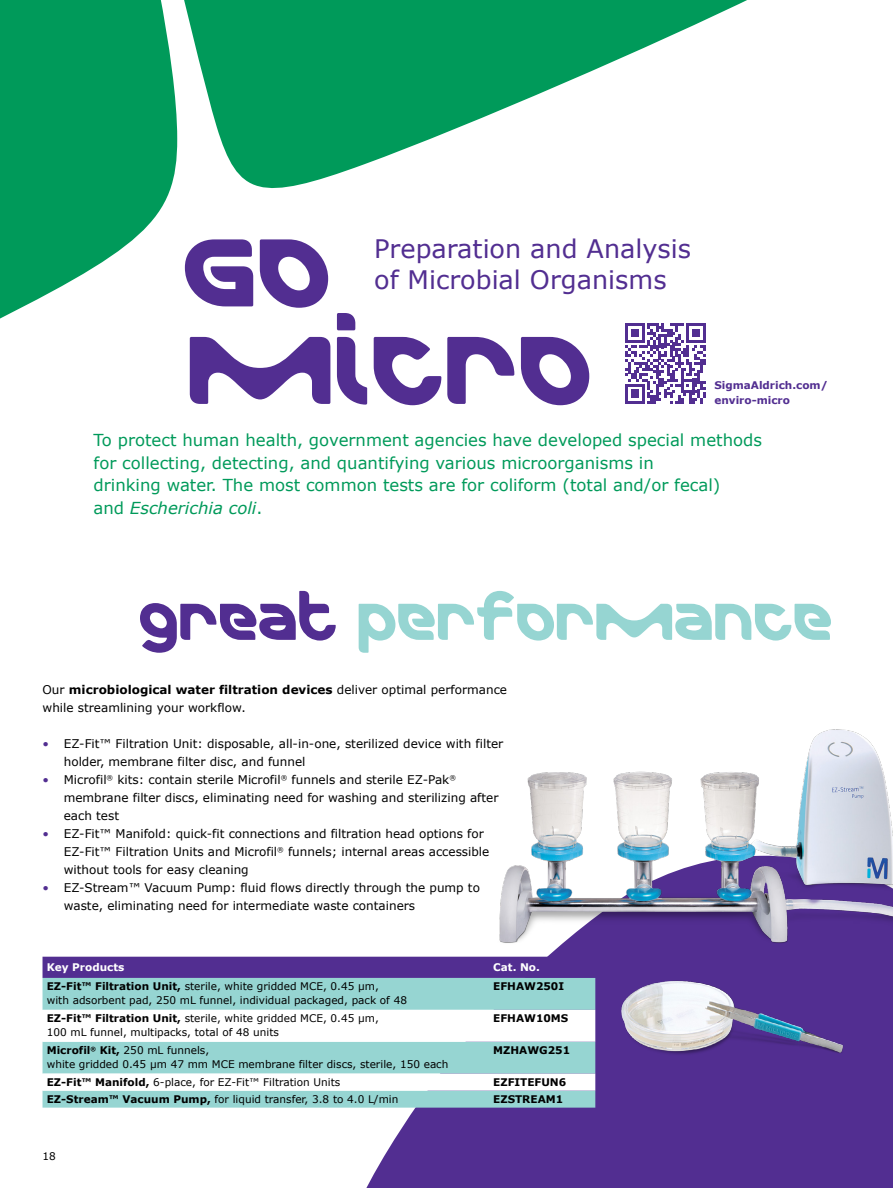
<style>
.page{position:relative;width:893px;height:1188px;background:#fff}
.page>*{position:absolute;margin:0;border:0;box-sizing:border-box;transform-origin:0 0}
.t1{font:97.5px "Merck";color:#522e91}
.t2{font:52.5px "Merck";color:#96d5d2}
.t3{font:25.5px "Verdana";color:#522e91}
.t4{font:16.5px/22.5px "Verdana";color:#009a5a}
.t5{font:12px/18px "Verdana";color:#000}
.t6{font:10.5px/13.5px "Verdana";color:#000}
.t7{font:700 10.5px "Verdana";color:#000}
.t8{font:700 10.5px/15px "Verdana";color:#522e91}
.t9{font:700 10.5px "Verdana";color:#fff}
.s1{font-style:italic}
.s2{color:#522e91}
.s3{font-weight:700}
</style>
<div class="page">
<svg style="left:0;top:0;width:747px;height:398px"></svg>
<svg style="left:323px;top:951px;width:570px;height:237px;background:#67489e"></svg>
<div style="left:43px;top:957px;width:552px;height:21px;background:#522e91"></div>
<div style="left:43px;top:978px;width:552px;height:130px;background:#96d5d2"></div>
<svg style="left:43px;top:1010px;width:552px;height:81px"></svg>
<img style="left:499px;top:729px;width:394px;height:222px">
<img style="left:595px;top:958px;width:298px;height:139px">
<svg style="left:625px;top:324px;width:80px;height:80px"></svg>
<h3 class="t3" style="left:374px;top:231px;width:318px">Preparation and Analysis</h3>
<h1 class="t1" style="left:185px;top:194px;width:149px">GO</h1>
<h3 class="t3" style="left:374px;top:262px;width:294px">of Microbial Organisms</h3>
<h1 class="t1" style="left:188px;top:291px;width:406px">MICRO</h1>
<p class="t4" style="left:94px;top:429px;width:670px">To protect human health, government agencies have developed special methods for collecting, detecting, and quantifying various microorganisms in<br>drinking water. The most common tests are for coliform (total and/or fecal)<br>and <span class="s1">Escherichia coli</span>.</p>
<p class="t8" style="left:714px;top:377px;width:115px">SigmaAldrich.com/ enviro-micro</p>
<h2 class="t2" style="left:140px;top:579px;width:695px"><span class="s2">GREAT</span> PERFORMANCE</h2>
<p class="t5" style="left:43px;top:680px;width:466px">Our <span class="s3">microbiological water filtration devices</span> deliver optimal performance while streamlining your workflow.</p>
<p class="t5" style="left:64px;top:734px;width:441px;text-indent:-21px"><span class="s2">•</span> EZ-Fit™ Filtration Unit: disposable, all-in-one, sterilized device with filter holder, membrane filter disc, and funnel</p>
<p class="t5" style="left:64px;top:770px;width:436px;text-indent:-21px"><span class="s2">•</span> Microfil<sup>®</sup> kits: contain sterile Microfil<sup>®</sup> funnels and sterile EZ-Pak<sup>® </sup>membrane filter discs, eliminating need for washing and sterilizing after each test</p>
<p class="t5" style="left:64px;top:824px;width:427px;text-indent:-21px"><span class="s2">•</span> EZ-Fit™ Manifold: quick-fit connections and filtration head options for<br>EZ-Fit™ Filtration Units and Microfil<sup>®</sup> funnels; internal areas accessible without tools for easy cleaning</p>
<p class="t5" style="left:64px;top:878px;width:418px;text-indent:-21px"><span class="s2">•</span> EZ-Stream™ Vacuum Pump: fluid flows directly through the pump to waste, eliminating need for intermediate waste containers</p>
<p class="t9" style="left:47px;top:960px;width:79px">Key Products</p>
<p class="t9" style="left:493px;top:960px;width:48px">Cat. No.</p>
<p class="t6" style="left:47px;top:980px;width:362px"><span class="s3">EZ-Fit™ Filtration Unit,</span> sterile, white gridded MCE, 0.45 µm,<br>with adsorbent pad, 250 mL funnel, individual packaged, pack of 48</p>
<p class="t7" style="left:493px;top:979px;width:72px">EFHAW250I</p>
<p class="t6" style="left:47px;top:1011px;width:334px"><span class="s3">EZ-Fit™ Filtration Unit,</span> sterile, white gridded MCE, 0.45 µm,<br>100 mL funnel, multipacks, total of 48 units</p>
<p class="t7" style="left:493px;top:1011px;width:77px">EFHAW10MS</p>
<p class="t6" style="left:47px;top:1043px;width:403px"><span class="s3">Microfil</span><sup>®</sup> <span class="s3">Kit,</span> 250 mL funnels,<br>white gridded 0.45 µm 47 mm MCE membrane filter discs, sterile, 150 each</p>
<p class="t7" style="left:493px;top:1043px;width:78px">MZHAWG251</p>
<p class="t6" style="left:47px;top:1075px;width:295px"><span class="s3">EZ-Fit™ Manifold,</span> 6-place, for EZ-Fit™ Filtration Units</p>
<p class="t7" style="left:493px;top:1075px;width:75px">EZFITEFUN6</p>
<p class="t6" style="left:47px;top:1092px;width:353px"><span class="s3">EZ-Stream™ Vacuum Pump,</span> for liquid transfer, 3.8 to 4.0 L/min</p>
<p class="t7" style="left:493px;top:1092px;width:72px">EZSTREAM1</p>
<p class="t6" style="left:43px;top:1150px;width:15px">18</p>
</div>
